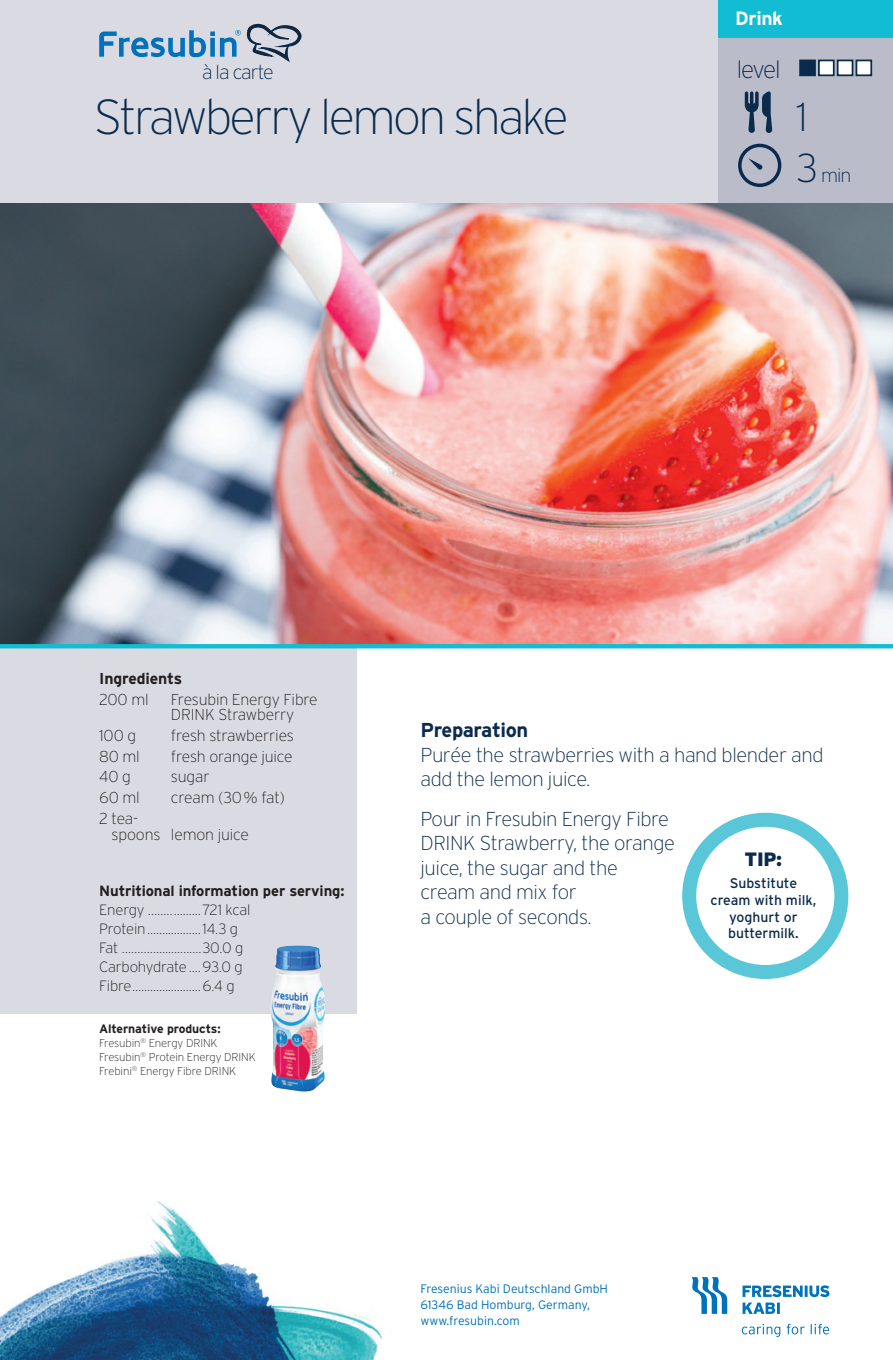
<style>
.page{position:relative;width:893px;height:1360px;background:#fff}
.page>*{position:absolute;margin:0;border:0;box-sizing:border-box;transform-origin:0 0}
.t1{font:200 49px "Interstate";letter-spacing:-.05em;color:#0b2b4d}
.t2{font:200 40.25px "Interstate";color:#0b2b4d}
.t3{font:200 24.5px "Interstate";letter-spacing:-.06em;color:#0b2b4d}
.t4{font:200 20.12px/24.5px "Interstate";letter-spacing:-.02em;color:#0b2b4d}
.t5{font:700 20.12px "Interstate";letter-spacing:-.02em;color:#0b2b4d}
.t6{font:200 19.78px "Interstate";letter-spacing:-.05em;color:#0b2b4d}
.t7{font:700 19.25px "Interstate";letter-spacing:-.02em;color:#fff}
.t8{font:900 19.25px "Interstate";color:#0b2b4d}
.t9{font:200 19.25px "Interstate";color:#0b2b4d}
.t10{font:200 15.75px/15.8px "Interstate";letter-spacing:-.01em;color:#231f20}
.t11{font:700 15.75px "Interstate";letter-spacing:-.01em;color:#231f20}
.t12{font:200 14.88px/18.9px "Interstate";letter-spacing:-.01em;color:#231f20}
.t13{font:700 14.88px "Interstate";letter-spacing:-.01em;color:#231f20}
.t14{font:14px/16.8px "Interstate";color:#0b2b4d;text-align:center}
.t15{font:300 12.25px/15.8px "Interstate";color:#0071bb}
.t16{font:700 12.25px "Interstate";letter-spacing:-.01em;color:#231f20}
.t17{font:200 11.38px/14px "Interstate";letter-spacing:-.01em;color:#231f20}
.s1{font-size:40.25px}
</style>
<div class="page">
<div style="left:0;top:0;width:893px;height:203px;background:#dadbe2"></div>
<div style="left:718px;top:0;width:175px;height:203px;background:#babcc9"></div>
<div style="left:718px;top:0;width:175px;height:37px;background:#12bcd2"></div>
<svg style="left:99px;top:24px;width:203px;height:39px"></svg>
<svg style="left:738px;top:144px;width:43px;height:43px"></svg>
<svg style="left:745px;top:91px;width:27px;height:42px"></svg>
<img style="left:0;top:1201px;width:383px;height:158px">
<div style="left:855px;top:60px;width:17px;height:16px;background:#fff;border:2px solid #0b2b4d"></div>
<div style="left:799px;top:60px;width:17px;height:16px;background:#0b2b4d;border:2px solid #0b2b4d"></div>
<div style="left:837px;top:60px;width:16px;height:16px;background:#fff;border:2px solid #0b2b4d"></div>
<div style="left:818px;top:60px;width:17px;height:16px;background:#fff;border:2px solid #0b2b4d"></div>
<div style="left:0;top:639px;width:356px;height:374px;background:#dadbe2"></div>
<img style="left:0;top:203px;width:893px;height:441px">
<img style="left:271px;top:945px;width:54px;height:146px">
<svg style="left:0;top:644px;width:893px;height:4px;background:#15bbd0"></svg>
<div style="left:682px;top:812px;width:166px;height:166px;border:14px solid #59c7d8;border-radius:50%"></div>
<svg style="left:692px;top:1277px;width:35px;height:36px"></svg>
<svg style="left:742px;top:1302px;width:38px;height:11px"></svg>
<svg style="left:742px;top:1285px;width:87px;height:11px"></svg>
<svg style="left:742px;top:1323px;width:87px;height:13px"></svg>
<p class="t7" style="left:735px;top:8px;width:49px">Drink</p>
<p class="t6" style="left:202px;top:62px;width:73px">à la carte</p>
<p class="t3" style="left:737px;top:56px;width:46px">level</p>
<h1 class="t1" style="left:94px;top:89px;width:476px">Strawberry lemon shake</h1>
<h2 class="t2" style="left:796px;top:95px;width:13px">1</h2>
<p class="t9" style="left:796px;top:165px;width:57px"><span class="s1">3</span> min</p>
<p class="t11" style="left:99px;top:669px;width:85px">Ingredients</p>
<p class="t10" style="left:99px;top:691px;width:51px">200 ml</p>
<p class="t10" style="left:171px;top:691px;width:148px">Fresubin Energy Fibre<br>DRINK Strawberry</p>
<p class="t10" style="left:99px;top:727px;width:38px">100 g</p>
<p class="t10" style="left:171px;top:727px;width:124px">fresh strawberries</p>
<p class="t10" style="left:99px;top:748px;width:42px">80 ml</p>
<p class="t10" style="left:171px;top:748px;width:123px">fresh orange juice</p>
<p class="t10" style="left:99px;top:769px;width:33px">40 g</p>
<p class="t10" style="left:171px;top:769px;width:40px">sugar</p>
<p class="t10" style="left:99px;top:789px;width:42px">60 ml</p>
<p class="t10" style="left:171px;top:789px;width:115px">cream (30% fat)</p>
<p class="t10" style="left:112px;top:810px;width:139px;text-indent:-12px">2 tea-<br>spoons lemon juice</p>
<p class="t13" style="left:99px;top:882px;width:247px">Nutritional information per serving:</p>
<p class="t12" style="left:99px;top:900px;width:153px">Energy ……...........721 kcal<br>Protein..................14.3 g<br>Fat ………….......…….30.0 g<br>Carbohydrate ....93.0 g<br>Fibre.......................6.4 g</p>
<p class="t16" style="left:99px;top:1021px;width:123px">Alternative products:</p>
<p class="t17" style="left:99px;top:1036px;width:158px">Fresubin<sup>®</sup> Energy DRINK<br>Fresubin<sup>®</sup> Protein Energy DRINK<br>Frebini<sup>®</sup> Energy Fibre DRINK</p>
<p class="t5" style="left:420px;top:718px;width:109px">Preparation</p>
<p class="t4" style="left:420px;top:742px;width:405px">Purée the strawberries with a hand blender and add the lemon juice.</p>
<p class="t4" style="left:420px;top:806px;width:256px">Pour in Fresubin Energy Fibre<br>DRINK Strawberry, the orange juice, the sugar and the cream and mix for<br>a couple of seconds.</p>
<p class="t8" style="left:745px;top:848px;width:39px">TIP:</p>
<p class="t14" style="left:710px;top:874px;width:107px">Substitute cream with milk, yoghurt or buttermilk.</p>
<p class="t15" style="left:420px;top:1280px;width:189px">Fresenius Kabi Deutschland GmbH<br>61346 Bad Homburg, Germany, www.fresubin.com</p>
</div>
